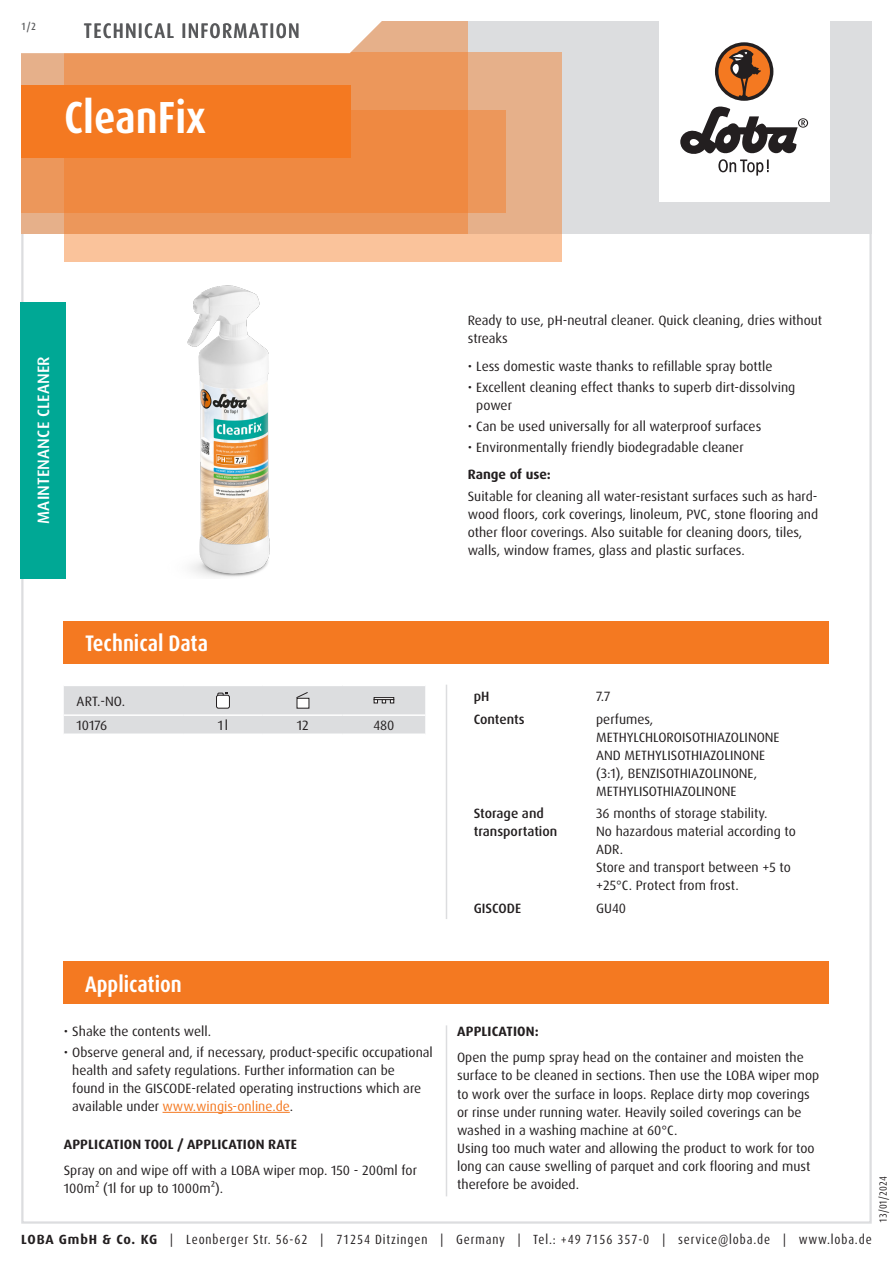
<style>
.page{position:relative;width:893px;height:1263px;background:#fff}
.page>*{position:absolute;margin:0;border:0;box-sizing:border-box;transform-origin:0 0}
.Produktname_weiss{font:700 condensed 45px "Dax Pro";color:#fff}
.Abschnitt{font:700 condensed 22.5px "Dax Pro";color:#fff}
.TI{font:500 condensed 21px "Dax Pro";letter-spacing:.06em;color:#57585a}
.Produktart_Reinigung-Pflege{font:500 16.5px "Dax Pro";letter-spacing:.01em;color:#fff}
.Text{font:13.5px/18px "Dax Pro";color:#231f20}
.Text_ohne_Silbentrennung{font:13.5px/18px "Dax Pro";color:#231f20}
.Text_Bold{font:700 13.5px "Dax Pro";letter-spacing:.01em;color:#231f20}
.Text_Medium{font:500 13.5px/18px "Dax Pro";color:#231f20}
.Text_Großbuchstaben{font:13.5px "Dax Pro";color:#231f20}
.Text_zentriert{font:13.5px "Dax Pro";color:#231f20}
.t1{font:condensed 13.35px "Dax Pro";letter-spacing:.065em;color:#231f20}
.t2{font:condensed 10.5px "Dax Pro";color:#231f20}
.t3{font:500 condensed 10.5px "Dax Pro";color:#57585a}
.s1{color:#f47921}
.s2{font-weight:700;font-stretch:normal}
</style>
<div class="page">
<div style="left:64px;top:961px;width:765px;height:43px;background:#f47921"></div>
<hr style="left:163px;top:1112px;width:127px;height:1px;background:#f47921">
<hr style="left:446px;top:1025px;width:1px;height:171px;background:#dcdddf">
<hr style="left:446px;top:685px;width:1px;height:234px;background:#dcdddf">
<svg style="left:64px;top:686px;width:361px;height:48px;background:#dcdddf"></svg>
<div style="left:374px;top:697px;width:20px;height:3px;background:#fff;border:1px solid #231f20"></div>
<div style="left:64px;top:621px;width:765px;height:42px;background:#f47921"></div>
<img style="left:187px;top:285px;width:83px;height:292px">
<div style="left:20px;top:302px;width:46px;height:276px;background:#00a895"></div>
<div style="left:21px;top:21px;width:851px;height:213px;background:#dcdddf"></div>
<div style="left:659px;top:0;width:170px;height:202px;background:#fff"></div>
<svg style="left:680px;top:106px;width:128px;height:70px"></svg>
<div style="left:715px;top:42px;width:58px;height:59px;background:#231f20;border-radius:50%"></div>
<svg style="left:718px;top:45px;width:52px;height:52px"></svg>
<div style="left:64px;top:52px;width:497px;height:209px;background:linear-gradient(to right,#fec79f,#efb992)"></div>
<div style="left:21px;top:111px;width:485px;height:102px;background:#ec975b"></div>
<svg style="left:21px;top:21px;width:447px;height:213px;background:#ed9150"></svg>
<svg style="left:21px;top:21px;width:411px;height:34px;background:#faede4"></svg>
<div style="left:21px;top:85px;width:330px;height:72px;background:#f47921"></div>
<p class="t3" style="left:21px;top:19px;width:16px">1/2</p>
<p class="TI" style="left:84px;top:17px;width:217px">TECHNICAL INFORMATION</p>
<p class="Produktname_weiss" style="left:64px;top:89px;width:143px">CleanFix</p>
<p class="Produktart_Reinigung-Pflege" style="left:33px;top:524px;width:169px;rotate:-90deg">MAINTENANCE CLEANER</p>
<p class="Text" style="left:468px;top:312px;width:356px">Ready to use, pH-neutral cleaner. Quick cleaning, dries without streaks</p>
<p class="Text" style="left:468px;top:357px;width:306px">• Less domestic waste thanks to refillable spray bottle</p>
<p class="Text" style="left:476px;top:378px;width:321px;text-indent:-9px">• Excellent cleaning effect thanks to superb dirt-dissolving power</p>
<p class="Text" style="left:468px;top:417px;width:295px">• Can be used universally for all waterproof surfaces</p>
<p class="Text" style="left:468px;top:438px;width:277px">• Environmentally friendly biodegradable cleaner</p>
<p class="Text_Bold" style="left:468px;top:466px;width:85px">Range of use:</p>
<p class="Text" style="left:468px;top:487px;width:352px">Suitable for cleaning all water-resistant surfaces such as hard&shy;wood floors, cork coverings, linoleum, PVC, stone flooring and other floor coverings. Also suitable for cleaning doors, tiles, walls, window frames, glass and plastic surfaces.</p>
<p class="Abschnitt" style="left:85px;top:629px;width:125px">Technical Data</p>
<p class="Text_Großbuchstaben" style="left:77px;top:692px;width:50px">ART.-NO.</p>
<p class="Text" style="left:77px;top:716px;width:32px">10176</p>
<p class="Text_zentriert" style="left:218px;top:717px;width:12px">1l</p>
<p class="Text_zentriert" style="left:297px;top:717px;width:13px">12</p>
<p class="Text_zentriert" style="left:373px;top:717px;width:22px">480</p>
<p class="Abschnitt" style="left:85px;top:969px;width:98px">Application</p>
<p class="Text" style="left:64px;top:1022px;width:149px">• Shake the contents well.</p>
<p class="Text" style="left:72px;top:1043px;width:362px;text-indent:-9px">• Observe general and, if necessary, product-specific occupational health and safety regulations. Further information can be<br>found in the GISCODE-related operating instructions which are available under <span class="s1">www.wingis-online.de</span>.</p>
<p class="Text_Bold" style="left:64px;top:1135px;width:235px">APPLICATION TOOL / APPLICATION RATE</p>
<p class="Text" style="left:64px;top:1162px;width:355px">Spray on and wipe off with a LOBA wiper mop. 150 - 200ml for<br>100m² (1l for up to 1000m²).</p>
<p class="Text_Medium" style="left:474px;top:688px;width:17px">pH</p>
<p class="Text_ohne_Silbentrennung" style="left:596px;top:688px;width:16px">7.7</p>
<p class="Text_Medium" style="left:474px;top:710px;width:52px">Contents</p>
<p class="Text_ohne_Silbentrennung" style="left:596px;top:710px;width:185px">perfumes,<br>METHYLCHLOROISOTHIAZOLINONE<br>AND METHYLISOTHIAZOLINONE (3:1), BENZISOTHIAZOLINONE,<br>METHYLISOTHIAZOLINONE</p>
<p class="Text_Medium" style="left:474px;top:805px;width:85px">Storage and transportation</p>
<p class="Text_ohne_Silbentrennung" style="left:596px;top:805px;width:173px">36 months of storage stability.</p>
<p class="Text_ohne_Silbentrennung" style="left:596px;top:823px;width:201px">No hazardous material according to<br>ADR.</p>
<p class="Text_ohne_Silbentrennung" style="left:596px;top:859px;width:196px">Store and transport between +5 to +25°C. Protect from frost.</p>
<p class="Text_Medium" style="left:474px;top:899px;width:49px">GISCODE</p>
<p class="Text_ohne_Silbentrennung" style="left:596px;top:899px;width:31px">GU40</p>
<p class="Text_Bold" style="left:457px;top:1022px;width:83px">APPLICATION:</p>
<p class="Text" style="left:457px;top:1049px;width:364px">Open the pump spray head on the container and moisten the surface to be cleaned in sections. Then use the LOBA wiper mop to work over the surface in loops. Replace dirty mop coverings or rinse under running water. Heavily soiled coverings can be washed in a washing machine at 60°C.</p>
<p class="Text" style="left:457px;top:1139px;width:359px">Using too much water and allowing the product to work for too long can cause swelling of parquet and cork flooring and must therefore be avoided.</p>
<p class="t2" style="left:876px;top:1222px;width:48px;rotate:-90deg">13/01/2024</p>
<p class="t1" style="left:21px;top:1230px;width:852px"><span class="s2">LOBA GmbH &amp; Co. KG</span> | Leonberger Str. 56-62 | 71254 Ditzingen | Germany | Tel.: +49 7156 357-0 | service@loba.de | www.loba.de</p>
</div>
